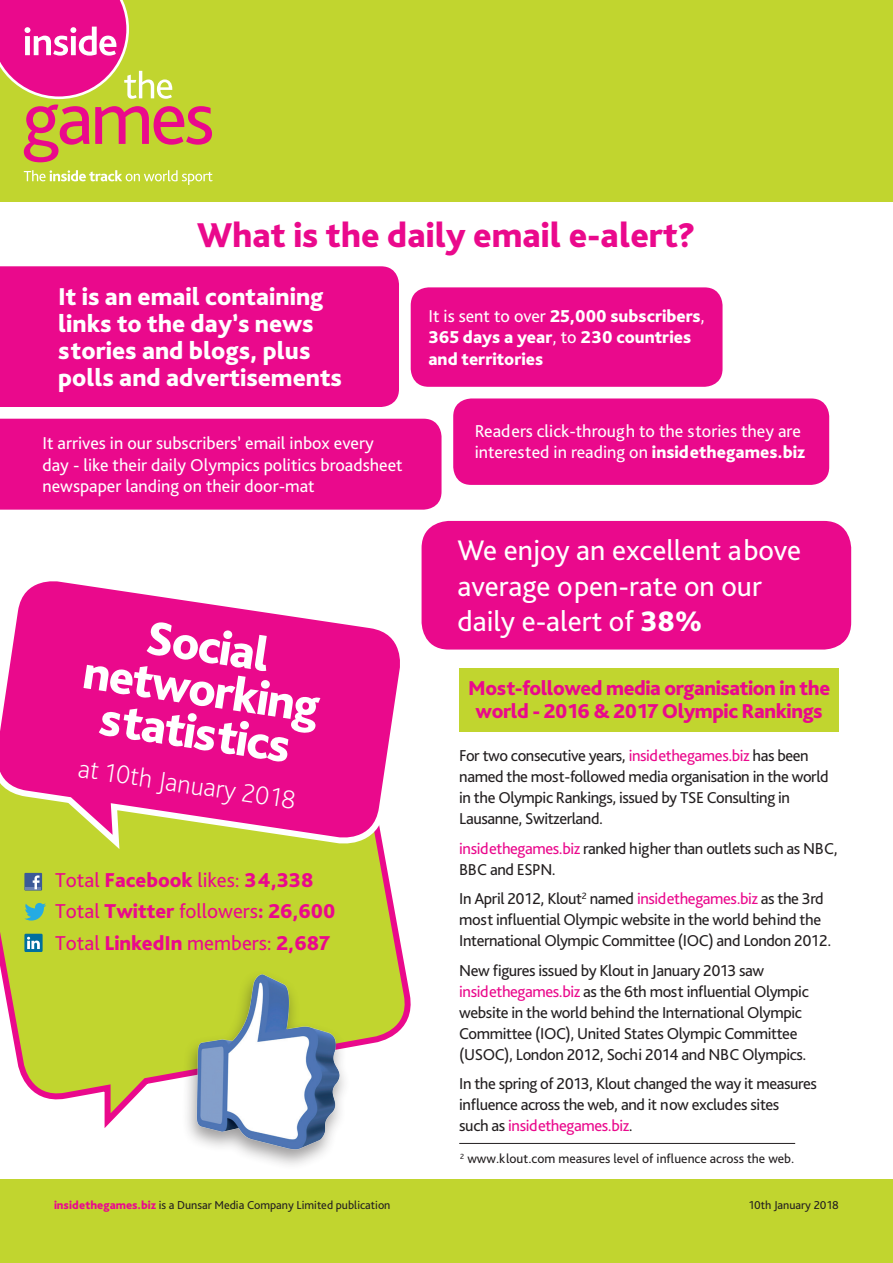
<style>
.page{position:relative;width:893px;height:1263px;background:#fff}
.page>*{position:absolute;margin:0;border:0;box-sizing:border-box;transform-origin:0 0}
.t1{font:800 49.5px/43.5px "Bliss Pro";color:#fff;text-align:center}
.t2{font:800 36px "Bliss Pro";color:#ea098c}
.t3{font:29.55px/35.5px "Bliss Pro";color:#fff}
.t4{font:200 27px "Bliss Pro";color:#fff}
.t5{font:800 25.5px/27px "Bliss Pro";color:#fff}
.t6{font:800 21px/31.5px "Bliss Pro";color:#ea098c}
.t7{font:800 21px/22.5px "Bliss Pro";letter-spacing:-.02em;color:#ea098c;text-align:center}
.t8{font:18px/21.6px "Bliss Pro";color:#fff}
.t9{font:800 18px/21.6px "Bliss Pro";color:#fff}
.t10{font:16.5px/21px "Bliss Pro";letter-spacing:-.025em;color:#231f20}
.t11{font:13.5px "Bliss Pro";color:#231f20}
.t12{font:12px "Bliss Pro";color:#231f20}
.s1{font-weight:400}
.s2{font-weight:800}
.s3{color:#ea098c}
.s4{font-weight:800;color:#ea098c}
</style>
<div class="page">
<div style="left:0;top:1179px;width:893px;height:84px;background:#c1d52f"></div>
<div style="left:0;top:0;width:893px;height:201px;background:#c1d52f"></div>
<svg style="left:24px;top:170px;width:189px;height:15px"></svg>
<svg style="left:24px;top:105px;width:188px;height:57px"></svg>
<svg style="left:0;top:0;width:172px;height:99px"></svg>
<div style="left:459px;top:668px;width:380px;height:63px;background:#c1d52f"></div>
<svg style="left:0;top:856px;width:411px;height:272px"></svg>
<svg style="left:0;top:581px;width:400px;height:275px;background:#e84492"></svg>
<div style="left:181px;top:969px;width:170px;height:202px;background:#231f20;opacity:.45"></div>
<img style="left:195px;top:972px;width:147px;height:179px">
<svg style="left:23px;top:902px;width:23px;height:18px"></svg>
<svg style="left:24px;top:873px;width:18px;height:17px"></svg>
<svg style="left:25px;top:867px;width:16px;height:22px"></svg>
<div style="left:24px;top:934px;width:19px;height:18px;background:#006f9e"></div>
<svg style="left:27px;top:937px;width:13px;height:12px"></svg>
<div style="left:0;top:266px;width:399px;height:141px;background:#ea098c"></div>
<div style="left:0;top:419px;width:441px;height:91px;background:#ea098c"></div>
<div style="left:411px;top:287px;width:311px;height:100px;background:#ea098c;border-radius:18px"></div>
<div style="left:453px;top:398px;width:376px;height:87px;background:#ea098c;border-radius:18px"></div>
<div style="left:422px;top:521px;width:429px;height:128px;background:#ea098c;border-radius:27px"></div>
<hr style="left:459px;top:1143px;width:336px;height:1px;background:#231f20">
<h2 class="t2" style="left:197px;top:212px;width:500px">What is the daily email e-alert?</h2>
<h3 class="t5" style="left:58px;top:283px;width:285px">It is an email containing links to the day’s news stories and blogs, plus polls and advertisements</h3>
<p class="t8" style="left:43px;top:432px;width:362px">It arrives in our subscribers’ email inbox every day - like their daily Olympics politics broadsheet newspaper landing on their door-mat</p>
<h1 class="t1" style="left:93px;top:607px;width:240px;rotate:8deg">Social networking statistics</h1>
<h3 class="t4" style="left:81px;top:750px;width:221px;rotate:9deg">at 10th January 2018</h3>
<p class="t6" style="left:55px;top:863px;width:282px"><span class="s1">Total</span> Facebook <span class="s1">likes:</span> 34,338<br><span class="s1">Total</span> Twitter <span class="s1">followers</span>: 26,600<br><span class="s1">Total</span> LinkedIn <span class="s1">members:</span> 2,687</p>
<p class="t9" style="left:428px;top:305px;width:278px"><span class="s1">It is sent to over</span> 25,000 subscribers<span class="s1">,<br></span>365 days a year<span class="s1">, to</span> 230 countries and territories</p>
<p class="t8" style="left:475px;top:419px;width:332px">Readers click-through to the stories they are interested in reading on <span class="s2">insidethegames.biz</span></p>
<h3 class="t3" style="left:457px;top:532px;width:345px">We enjoy an excellent above average open-rate on our daily e-alert of <span class="s2">38%</span></h3>
<p class="t7" style="left:468px;top:676px;width:363px">Most-followed media organisation in the world - 2016 &amp; 2017 Olympic Rankings</p>
<p class="t10" style="left:459px;top:745px;width:371px">For two consecutive years, <span class="s3">insidethegames.biz</span> has been named the most-followed media organisation in the world in the Olympic Rankings, issued by TSE Consulting in Lausanne, Switzerland.</p>
<p class="t10" style="left:459px;top:837px;width:380px"><span class="s3">insidethegames.biz</span> ranked higher than outlets such as NBC,<br>BBC and ESPN.</p>
<p class="t10" style="left:459px;top:888px;width:374px">In April 2012, Klout<sup>2</sup> named <span class="s3">insidethegames.biz</span> as the 3rd most influential Olympic website in the world behind the<br>International Olympic Committee (IOC) and London 2012.</p>
<p class="t10" style="left:459px;top:959px;width:351px">New figures issued by Klout in January 2013 saw <span class="s3">insidethegames.biz</span> as the 6th most influential Olympic website in the world behind the International Olympic Committee (IOC), United States Olympic Committee (USOC), London 2012, Sochi 2014 and NBC Olympics.</p>
<p class="t10" style="left:459px;top:1073px;width:359px">In the spring of 2013, Klout changed the way it measures influence across the web, and it now excludes sites<br>such as <span class="s3">insidethegames.biz</span>.</p>
<p class="t11" style="left:460px;top:1150px;width:336px"><sup>2</sup> www.klout.com measures level of influence across the web.</p>
<p class="t12" style="left:54px;top:1197px;width:338px"><span class="s4">insidethegames.biz</span> is a Dunsar Media Company Limited publication</p>
<p class="t12" style="left:749px;top:1197px;width:91px">10th January 2018</p>
</div>
